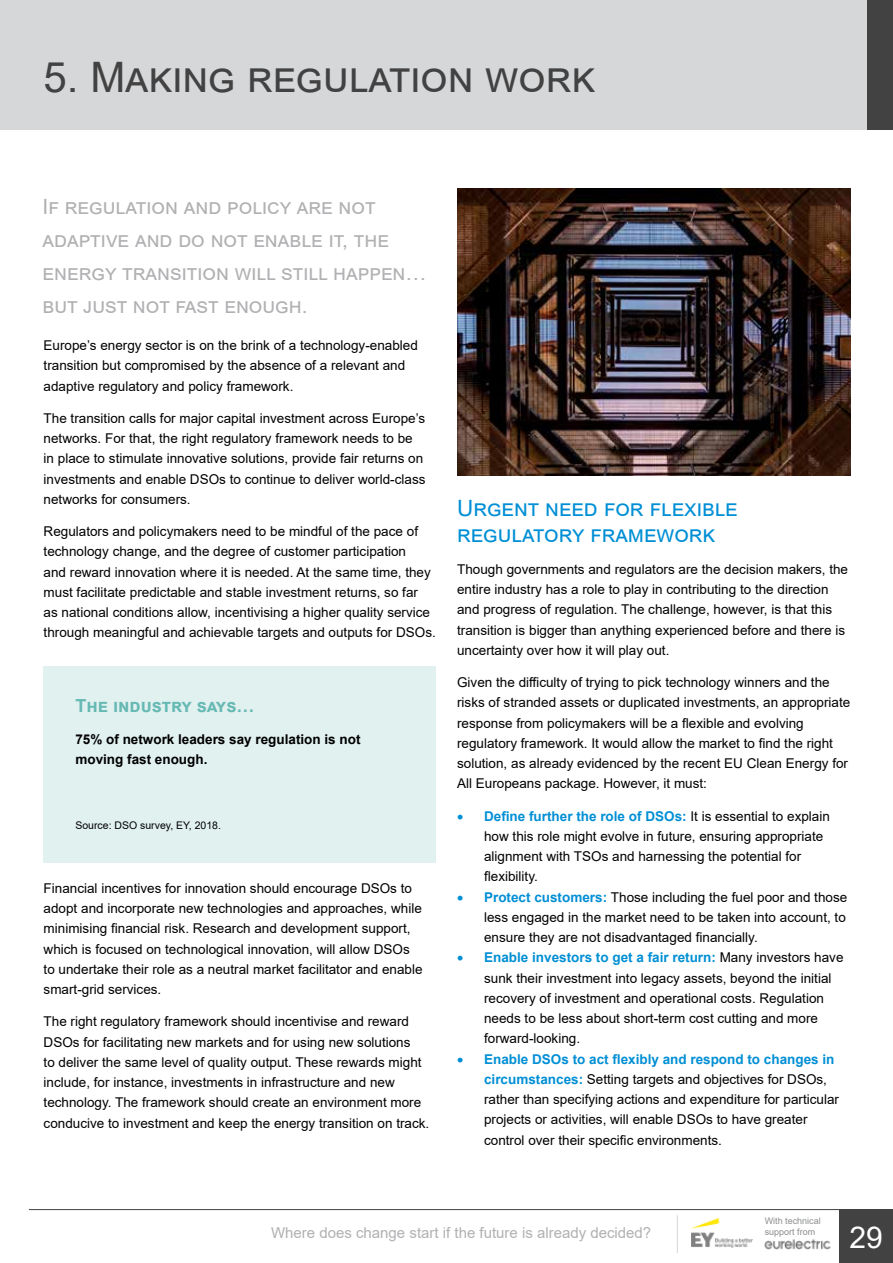
<style>
.page{position:relative;width:893px;height:1263px;background:#fff}
.page>*{position:absolute;margin:0;border:0;box-sizing:border-box;transform-origin:0 0}
.t1{font:42px "Arial";color:#434243}
.t2{font:30px "Arial";color:#fff}
.t3{font:22.5px/25.5px "Arial";color:#008fd5}
.t4{font:21px/33px "Arial";color:#b1b1b4}
.t5{font:700 18px "Arial";color:#67b9b4}
.t6{font:15px "Arial";color:#b1b1b4}
.t7{font:13.5px/20.2px "Arial";color:#000}
.t8{font:700 13.5px/20.2px "Arial";color:#000}
.t9{font:10.5px "Arial";color:#000}
.t10{font:9px/10.8px "Arial";color:#8d8e90}
.s1{color:#008fd5}
.s2{font-weight:700;color:#008fd5}
</style>
<div class="page">
<div style="left:839px;top:1209px;width:54px;height:54px;background:#434243"></div>
<hr style="left:29px;top:1209px;width:864px;height:1px;background:#434243">
<hr style="left:677px;top:1215px;width:1px;height:38px;background:#d5d7d8">
<div style="left:0;top:0;width:893px;height:130px;background:#d5d7d8"></div>
<div style="left:867px;top:0;width:26px;height:129px;background:#434243"></div>
<img style="left:692px;top:1218px;width:61px;height:30px">
<img style="left:764px;top:1239px;width:67px;height:11px">
<div style="left:43px;top:666px;width:393px;height:197px;background:#e1f1f0"></div>
<img style="left:457px;top:188px;width:393px;height:287px">
<h1 class="t1" style="left:44px;top:48px;width:550px">5. Making regulation work</h1>
<h3 class="t4" style="left:43px;top:190px;width:386px">If regulation and policy are not adaptive and do not enable it, the energy transition will still happen… but just not fast enough.</h3>
<p class="t7" style="left:44px;top:335px;width:376px">Europe’s energy sector is on the brink of a technology-enabled transition but compromised by the absence of a relevant and adaptive regulatory and policy framework.</p>
<p class="t7" style="left:44px;top:408px;width:383px">The transition calls for major capital investment across Europe’s networks. For that, the right regulatory framework needs to be in place to stimulate innovative solutions, provide fair returns on investments and enable DSOs to continue to deliver world-class networks for consumers.</p>
<p class="t7" style="left:44px;top:521px;width:394px">Regulators and policymakers need to be mindful of the pace of technology change, and the degree of customer participation<br>and reward innovation where it is needed. At the same time, they must facilitate predictable and stable investment returns, so far<br>as national conditions allow, incentivising a higher quality service through meaningful and achievable targets and outputs for DSOs.</p>
<h3 class="t5" style="left:75px;top:693px;width:181px">The industry says…</h3>
<p class="t8" style="left:75px;top:729px;width:287px">75% of network leaders say regulation is not moving fast enough.</p>
<p class="t9" style="left:75px;top:818px;width:147px">Source: DSO survey, EY, 2018.</p>
<p class="t7" style="left:44px;top:878px;width:380px">Financial incentives for innovation should encourage DSOs to adopt and incorporate new technologies and approaches, while minimising financial risk. Research and development support, which is focused on technological innovation, will allow DSOs to undertake their role as a neutral market facilitator and enable smart-grid services.</p>
<p class="t7" style="left:44px;top:1011px;width:387px">The right regulatory framework should incentivise and reward DSOs for facilitating new markets and for using new solutions<br>to deliver the same level of quality output. These rewards might include, for instance, investments in infrastructure and new technology. The framework should create an environment more conducive to investment and keep the energy transition on track.</p>
<h3 class="t3" style="left:457px;top:495px;width:282px">Urgent need for flexible regulatory framework</h3>
<p class="t7" style="left:457px;top:559px;width:392px">Though governments and regulators are the decision makers, the entire industry has a role to play in contributing to the direction and progress of regulation. The challenge, however, is that this transition is bigger than anything experienced before and there is uncertainty over how it will play out.</p>
<p class="t7" style="left:457px;top:672px;width:395px">Given the difficulty of trying to pick technology winners and the risks of stranded assets or duplicated investments, an appropriate response from policymakers will be a flexible and evolving regulatory framework. It would allow the market to find the right solution, as already evidenced by the recent EU Clean Energy for All Europeans package. However, it must:</p>
<p class="t7" style="left:484px;top:806px;width:347px;text-indent:-27px"><span class="s1">•</span> <span class="s2">Define further the role of DSOs:</span> It is essential to explain how this role might evolve in future, ensuring appropriate alignment with TSOs and harnessing the potential for flexibility.</p>
<p class="t7" style="left:484px;top:887px;width:365px;text-align:justify;text-indent:-27px"><span class="s1">•</span> <span class="s2">Protect customers:</span> Those including the fuel poor and those less engaged in the market need to be taken into account, to ensure they are not disadvantaged financially.</p>
<p class="t7" style="left:484px;top:947px;width:361px;text-indent:-27px"><span class="s1">•</span> <span class="s2">Enable investors to get a fair return:</span> Many investors have sunk their investment into legacy assets, beyond the initial recovery of investment and operational costs. Regulation needs to be less about short-term cost cutting and more forward-looking.</p>
<p class="t7" style="left:484px;top:1049px;width:356px;text-indent:-27px"><span class="s1">•</span> <span class="s2">Enable DSOs to act flexibly and respond to changes in circumstances:</span> Setting targets and objectives for DSOs, rather than specifying actions and expenditure for particular projects or activities, will enable DSOs to have greater control over their specific environments.</p>
<p class="t6" style="left:271px;top:1222px;width:382px">Where does change start if the future is already decided?</p>
<p class="t10" style="left:765px;top:1216px;width:58px">With technical support from</p>
<h2 class="t2" style="left:849px;top:1217px;width:35px">29</h2>
</div>
